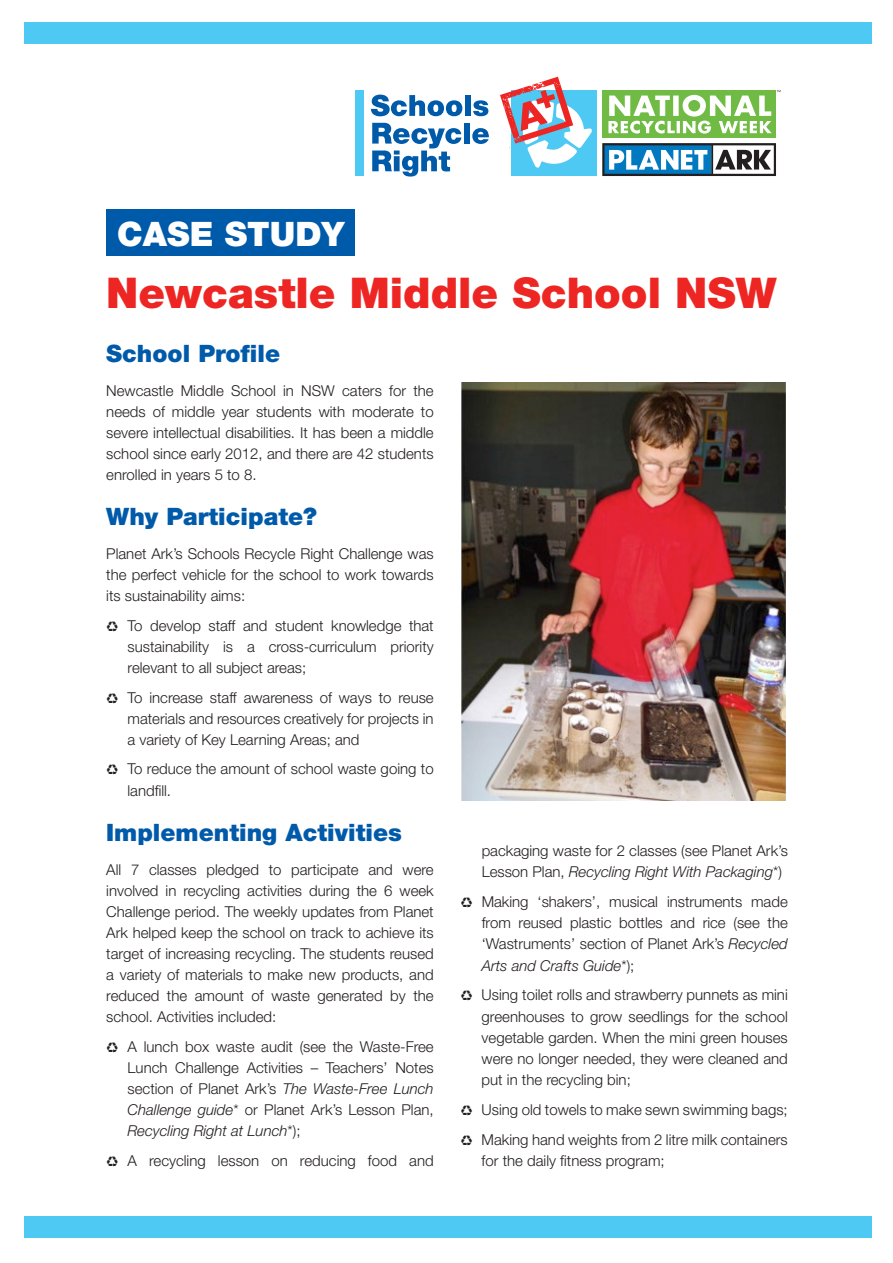
<style>
.page{position:relative;width:893px;height:1263px;background:#fff}
.page>*{position:absolute;margin:0;border:0;box-sizing:border-box;transform-origin:0 0}
.t1{font:900 42.45px "Helvetica Neue";color:#ed2623}
.t2{font:900 33.75px "Helvetica Neue";color:#fff}
.t3{font:900 24px "Helvetica Neue";color:#005aaa}
.t4{font:300 15px/21.1px "Helvetica Neue";color:#231e20;text-align:justify}
.s1{font-style:italic}
</style>
<div class="page">
<div style="left:24px;top:22px;width:847px;height:22px;background:#4dc9f4"></div>
<div style="left:24px;top:1217px;width:847px;height:21px;background:#4dc9f4"></div>
<div style="left:511px;top:90px;width:86px;height:86px;background:#4dc9f4"></div>
<svg style="left:602px;top:143px;width:174px;height:33px"></svg>
<div style="left:602px;top:90px;width:174px;height:48px;background:#6fbb43"></div>
<svg style="left:608px;top:90px;width:173px;height:44px"></svg>
<div style="left:355px;top:90px;width:9px;height:86px;background:#4dc9f4"></div>
<svg style="left:500px;top:77px;width:92px;height:91px"></svg>
<svg style="left:371px;top:95px;width:91px;height:21px"></svg>
<div style="left:465px;top:95px;width:6px;height:21px;background:#005aaa"></div>
<svg style="left:473px;top:100px;width:15px;height:16px"></svg>
<div style="left:464px;top:123px;width:6px;height:21px;background:#005aaa"></div>
<svg style="left:472px;top:128px;width:17px;height:16px"></svg>
<svg style="left:372px;top:123px;width:89px;height:54px"></svg>
<div style="left:106px;top:210px;width:249px;height:46px;background:#005aaa"></div>
<img style="left:461px;top:382px;width:325px;height:418px">
<h2 class="t2" style="left:117px;top:214px;width:228px">CASE STUDY</h2>
<h1 class="t1" style="left:106px;top:267px;width:672px">Newcastle Middle School NSW</h1>
<h3 class="t3" style="left:106px;top:339px;width:175px">School Profile</h3>
<p class="t4" style="left:106px;top:379px;width:329px">Newcastle Middle School in NSW caters for the needs of middle year students with moderate to severe intellectual disabilities. It has been a middle school since early 2012, and there are 42 students enrolled in years 5 to 8.</p>
<h3 class="t3" style="left:106px;top:502px;width:212px">Why Participate?</h3>
<p class="t4" style="left:106px;top:543px;width:329px">Planet Ark’s Schools Recycle Right Challenge was the perfect vehicle for the school to work towards its sustainability aims:</p>
<p class="t4" style="left:128px;top:615px;width:308px;text-indent:-21px">♻ To develop staff and student knowledge that sustainability is a cross-curriculum priority relevant to all subject areas;</p>
<p class="t4" style="left:128px;top:686px;width:308px;text-indent:-21px">♻ To increase staff awareness of ways to reuse materials and resources creatively for projects in a variety of Key Learning Areas; and</p>
<p class="t4" style="left:128px;top:758px;width:308px;text-indent:-21px">♻ To reduce the amount of school waste going to landfill.</p>
<h3 class="t3" style="left:106px;top:818px;width:297px">Implementing Activities</h3>
<p class="t4" style="left:106px;top:858px;width:329px">All 7 classes pledged to participate and were involved in recycling activities during the 6 week Challenge period. The weekly updates from Planet Ark helped keep the school on track to achieve its target of increasing recycling. The students reused a variety of materials to make new products, and reduced the amount of waste generated by the school. Activities included:</p>
<p class="t4" style="left:128px;top:1036px;width:308px;text-indent:-21px">♻ A lunch box waste audit (see the Waste-Free Lunch Challenge Activities – Teachers’ Notes section of Planet Ark’s <span class="s1">The Waste-Free Lunch Challenge guide</span>* or Planet Ark’s Lesson Plan, <span class="s1">Recycling Right at Lunch</span>*);</p>
<p class="t4" style="left:106px;top:1150px;width:329px">♻ A recycling lesson on reducing food and</p>
<p class="t4" style="left:482px;top:840px;width:308px">packaging waste for 2 classes (see Planet Ark’s<br>Lesson Plan, <span class="s1">Recycling Right With Packaging</span>*)</p>
<p class="t4" style="left:482px;top:891px;width:308px;text-indent:-21px">♻ Making ‘shakers’, musical instruments made from reused plastic bottles and rice (see the ‘Wastruments’ section of Planet Ark’s <span class="s1">Recycled Arts and Crafts Guide</span>*);</p>
<p class="t4" style="left:482px;top:984px;width:308px;text-indent:-21px">♻ Using toilet rolls and strawberry punnets as mini greenhouses to grow seedlings for the school vegetable garden. When the mini green houses were no longer needed, they were cleaned and put in the recycling bin;</p>
<p class="t4" style="left:460px;top:1094px;width:329px;line-height:29.7px">♻ Using old towels to make sewn swimming bags; ♻ Making hand weights from 2 litre milk containers</p>
<p class="t4" style="left:482px;top:1150px;width:185px">for the daily fitness program;</p>
</div>
